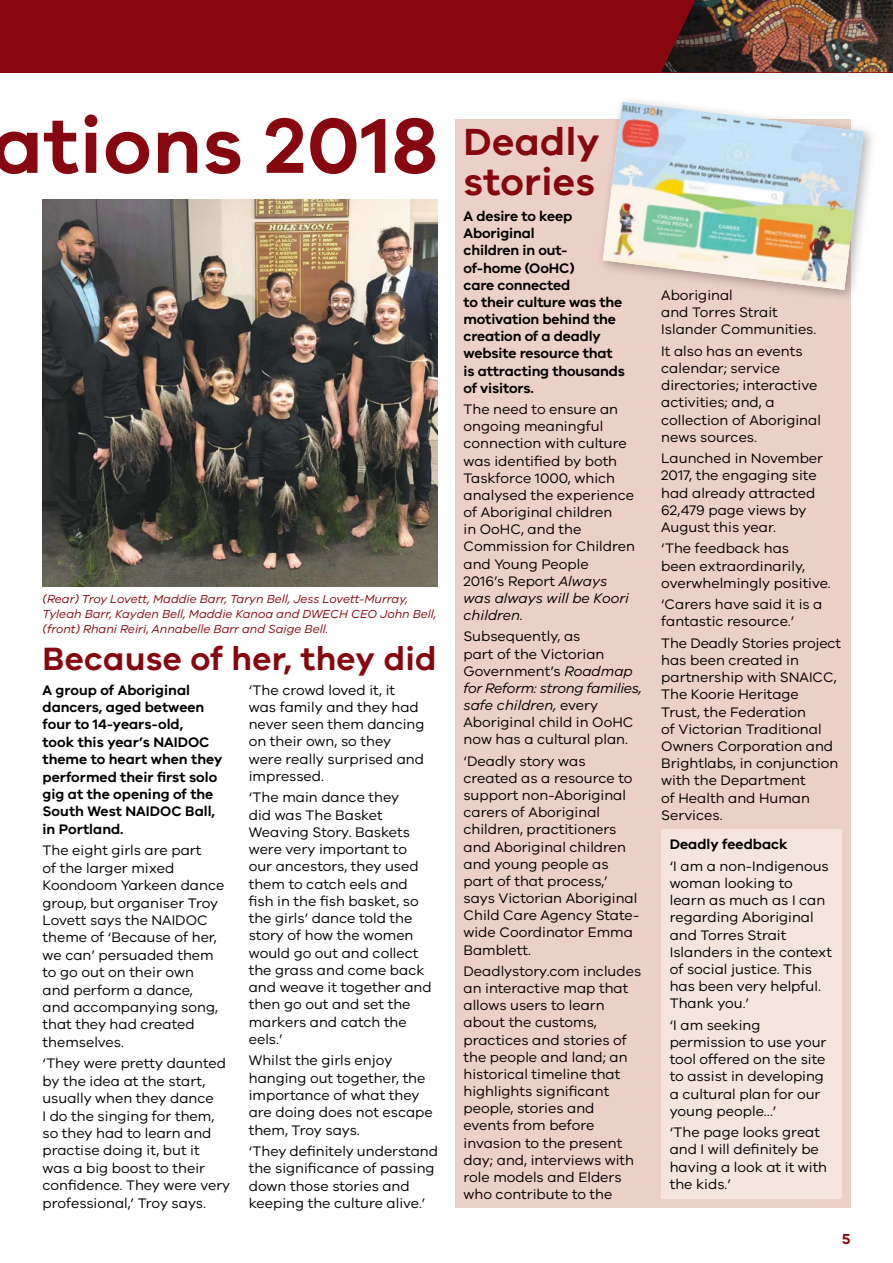
<style>
.page{position:relative;width:893px;height:1263px;background:#fff}
.page>*{position:absolute;margin:0;border:0;box-sizing:border-box;transform-origin:0 0}
.t1{font:600 80.25px "VIC";letter-spacing:.01em;color:#86070d}
.t2{font:600 39px/40.5px "VIC";letter-spacing:.01em;color:#86070d}
.t3{font:600 33.3px "VIC";letter-spacing:.01em;color:#86070d}
.t4{font:600 15px "VIC";color:#86070d}
.t5{font:14.25px/17.2px "VIC";color:#000}
.t6{font:600 14.25px/17.1px "VIC";letter-spacing:-.01em;color:#000}
.t7{font:italic 12px/15px "VIC";color:#86070d}
.s1{font-style:italic}
</style>
<div class="page">
<div style="left:0;top:0;width:893px;height:72px;background:#86070d"></div>
<img style="left:661px;top:0;width:232px;height:72px">
<div style="left:455px;top:119px;width:395px;height:1089px;background:#ebd0c7"></div>
<img style="left:43px;top:200px;width:395px;height:387px">
<div style="left:596px;top:95px;width:281px;height:208px;background:#000;opacity:.3"></div>
<img style="left:603px;top:102px;width:261px;height:188px">
<div style="left:661px;top:829px;width:181px;height:370px;background:#f3e4de"></div>
<h1 class="t1" style="left:-8px;top:97px;width:447px">ations 2018</h1>
<p class="t7" style="left:43px;top:591px;width:395px">(Rear) Troy Lovett, Maddie Barr, Taryn Bell, Jess Lovett-Murray,<br>Tyleah Barr, Kayden Bell, Maddie Kanoa and DWECH CEO John Bell, (front) Rhani Reiri, Annabelle Barr and Saige Bell.</p>
<h3 class="t3" style="left:43px;top:638px;width:396px">Because of her, they did</h3>
<p class="t6" style="left:43px;top:681px;width:181px">A group of Aboriginal dancers, aged between four to 14-years-old,<br>took this year’s NAIDOC theme to heart when they performed their first solo gig at the opening of the<br>South West NAIDOC Ball, in Portland.</p>
<p class="t5" style="left:43px;top:841px;width:183px">The eight girls are part<br>of the larger mixed<br>Koondoom Yarkeen dance group, but organiser Troy<br>Lovett says the NAIDOC theme of ‘Because of her, we can’ persuaded them to go out on their own and perform a dance,<br>and accompanying song, that they had created themselves.</p>
<p class="t5" style="left:43px;top:1054px;width:189px">‘They were pretty daunted by the idea at the start, usually when they dance<br>I do the singing for them, so they had to learn and practise doing it, but it was a big boost to their confidence. They were very professional,’ Troy says.</p>
<p class="t5" style="left:249px;top:681px;width:177px">‘The crowd loved it, it was family and they had never seen them dancing on their own, so they were really surprised and impressed.</p>
<p class="t5" style="left:249px;top:788px;width:184px">‘The main dance they<br>did was The Basket<br>Weaving Story. Baskets were very important to our ancestors, they used them to catch eels and fish in the fish basket, so the girls’ dance told the story of how the women would go out and collect the grass and come back and weave it together and then go out and set the markers and catch the eels.’</p>
<p class="t5" style="left:249px;top:1051px;width:186px">Whilst the girls enjoy hanging out together, the importance of what they are doing does not escape them, Troy says.</p>
<p class="t5" style="left:249px;top:1142px;width:191px">‘They definitely understand the significance of passing down those stories and keeping the culture alive.’</p>
<h2 class="t2" style="left:463px;top:120px;width:137px">Deadly stories</h2>
<p class="t6" style="left:463px;top:207px;width:163px">A desire to keep<br>Aboriginal<br>children in out&shy;of-home (OoHC)<br>care connected<br>to their culture was the motivation behind the creation of a deadly website resource that is attracting thousands of visitors.</p>
<p class="t5" style="left:463px;top:400px;width:173px">The need to ensure an ongoing meaningful connection with culture was identified by both<br>Taskforce 1000, which analysed the experience of Aboriginal children<br>in OoHC, and the<br>Commission for Children and Young People<br>2016’s Report <span class="s1">Always was always will be Koori children.</span></p>
<p class="t5" style="left:463px;top:628px;width:180px">Subsequently, as<br>part of the Victorian<br>Government’s <span class="s1">Roadmap for Reform: strong families, safe children,</span> every<br>Aboriginal child in OoHC now has a cultural plan.</p>
<p class="t5" style="left:463px;top:752px;width:177px">‘Deadly story was created as a resource to support non-Aboriginal carers of Aboriginal children, practitioners and Aboriginal children and young people as part of that process,’ says Victorian Aboriginal<br>Child Care Agency State&shy;wide Coordinator Emma<br>Bamblett.</p>
<p class="t5" style="left:463px;top:962px;width:179px">Deadlystory.com includes an interactive map that allows users to learn about the customs, practices and stories of the people and land; an historical timeline that highlights significant people, stories and events from before invasion to the present day; and, interviews with role models and Elders who contribute to the</p>
<p class="t5" style="left:661px;top:286px;width:157px">Aboriginal<br>and Torres Strait<br>Islander Communities.</p>
<p class="t5" style="left:661px;top:342px;width:161px">It also has an events calendar; service directories; interactive activities; and, a collection of Aboriginal news sources.</p>
<p class="t5" style="left:661px;top:449px;width:163px">Launched in November<br>2017, the engaging site had already attracted<br>62,479 page views by<br>August this year.</p>
<p class="t5" style="left:661px;top:540px;width:171px">‘The feedback has<br>been extraordinarily, overwhelmingly positive.</p>
<p class="t5" style="left:661px;top:595px;width:163px">‘Carers have said it is a fantastic resource.’</p>
<p class="t5" style="left:661px;top:634px;width:181px">The Deadly Stories project has been created in partnership with SNAICC,<br>The Koorie Heritage<br>Trust, the Federation<br>of Victorian Traditional<br>Owners Corporation and<br>Brightlabs, in conjunction with the Department<br>of Health and Human<br>Services.</p>
<p class="t6" style="left:670px;top:836px;width:119px">Deadly feedback</p>
<p class="t5" style="left:670px;top:857px;width:164px">‘I am a non-Indigenous woman looking to learn as much as I can regarding Aboriginal and Torres Strait<br>Islanders in the context of social justice. This has been very helpful.<br>Thank you.’</p>
<p class="t5" style="left:670px;top:1016px;width:158px">‘I am seeking permission to use your tool offered on the site to assist in developing a cultural plan for our young people…’</p>
<p class="t5" style="left:670px;top:1123px;width:159px">‘The page looks great and I will definitely be having a look at it with the kids.’</p>
<p class="t4" style="left:842px;top:1230px;width:10px">5</p>
</div>
